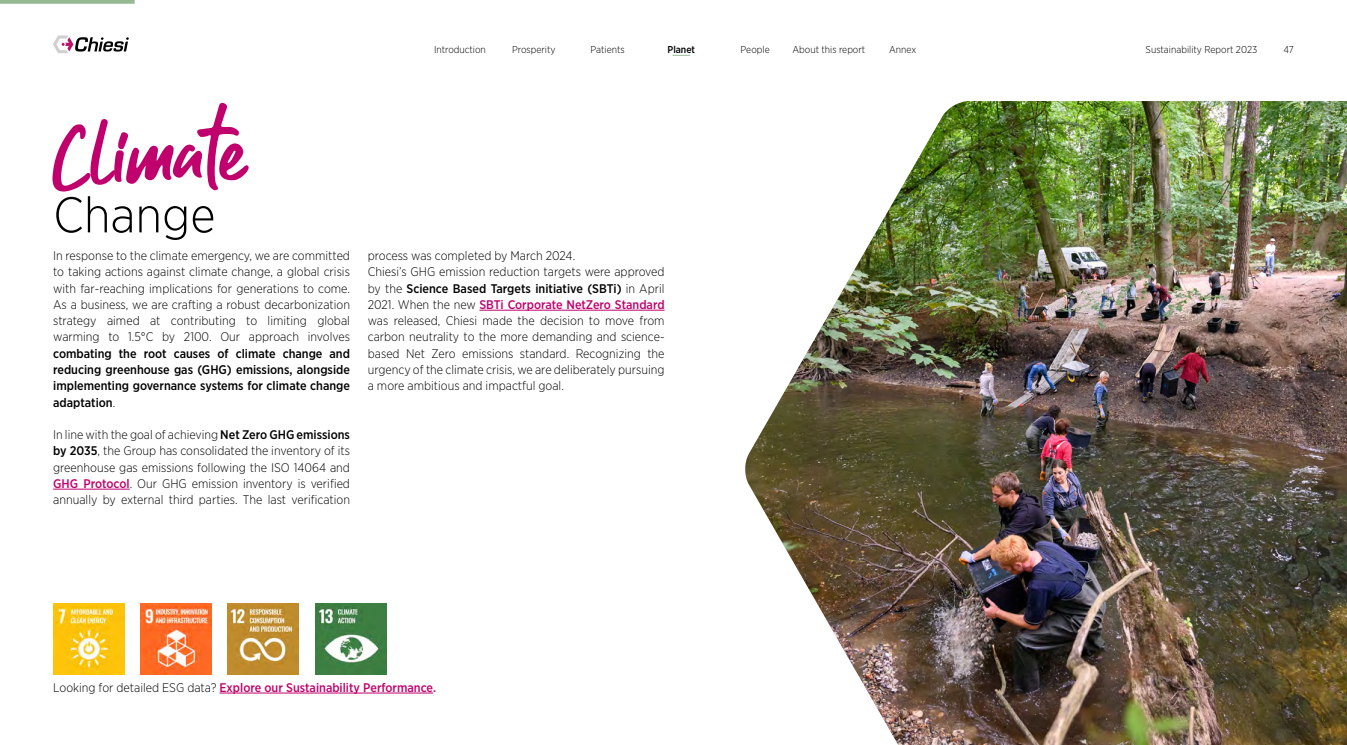
<style>
.page{position:relative;width:1347px;height:745px;background:#fff}
.page>*{position:absolute;margin:0;border:0;box-sizing:border-box;transform-origin:0 0}
.t1{font:81.25px "Guthen Bloots Basic";color:#c0006c}
.t2{font:300 50px "Gotham Narrow";color:#000}
.t3{font:300 12.5px/16.2px "Gotham Narrow";color:#000;text-align:justify}
.t4{font:500 12.5px/16.2px "Gotham Narrow";color:#000;text-align:justify}
.t5{font:500 12.5px "Gotham Narrow";color:#c0006c}
.t6{font:300 10px "Gotham Narrow";color:#000}
.t7{font:500 10px "Gotham Narrow";color:#000}
.s1{font-weight:300}
.s2{font-weight:500}
.s3{font-weight:500;color:#c0006c}
.s4{font-weight:300;color:#000}
</style>
<div class="page">
<img style="left:140px;top:603px;width:71px;height:71px">
<img style="left:228px;top:603px;width:71px;height:71px">
<img style="left:315px;top:603px;width:71px;height:71px">
<img style="left:53px;top:603px;width:71px;height:71px">
<hr style="left:53px;top:488px;width:77px;height:1px;background:#c0006c">
<hr style="left:479px;top:309px;width:185px;height:1px;background:#c0006c">
<img style="left:745px;top:101px;width:601px;height:643px">
<hr style="left:219px;top:692px;width:214px;height:1px;background:#c0006c">
<svg style="left:53px;top:35px;width:76px;height:18px"></svg>
<svg style="left:672px;top:55px;width:18px;height:1px"></svg>
<svg style="left:0;top:0;width:135px;height:4px"></svg>
<p class="t6" style="left:434px;top:44px;width:53px">Introduction</p>
<p class="t6" style="left:512px;top:44px;width:45px">Prosperity</p>
<p class="t6" style="left:590px;top:44px;width:36px">Patients</p>
<p class="t7" style="left:667px;top:43px;width:29px">Planet</p>
<p class="t6" style="left:740px;top:44px;width:31px">People</p>
<p class="t6" style="left:792px;top:44px;width:74px">About this report</p>
<p class="t6" style="left:889px;top:44px;width:29px">Annex</p>
<p class="t6" style="left:1145px;top:44px;width:113px">Sustainability Report 2023</p>
<p class="t6" style="left:1283px;top:44px;width:12px">47</p>
<h1 class="t1" style="left:53px;top:102px;width:194px">Climate</h1>
<h2 class="t2" style="left:53px;top:184px;width:164px">Change</h2>
<p class="t3" style="left:53px;top:247px;width:298px">In response to the climate emergency, we are committed to taking actions against climate change, a global crisis with far-reaching implications for generations to come.<br>As a business, we are crafting a robust decarbonization strategy aimed at contributing to limiting global warming to 1.5°C by 2100. Our approach involves</p>
<p class="t4" style="left:53px;top:345px;width:298px">combating the root causes of climate change and reducing greenhouse gas (GHG) emissions, alongside implementing governance systems for climate change adaptation<span class="s1">.</span></p>
<p class="t3" style="left:53px;top:426px;width:298px">In line with the goal of achieving <span class="s2">Net Zero GHG emissions by 2035</span>, the Group has consolidated the inventory of its greenhouse gas emissions following the ISO 14064 and <span class="s3">GHG Protocol</span>. Our GHG emission inventory is verified annually by external third parties. The last verification</p>
<p class="t3" style="left:368px;top:247px;width:298px;text-align:left">process was completed by March 2024.<br>Chiesi’s GHG emission reduction targets were approved by the <span class="s2">Science Based Targets initiative (SBTi)</span> in April 2021. When the new <span class="s3">SBTi Corporate NetZero Standard </span>was released, Chiesi made the decision to move from carbon neutrality to the more demanding and science&shy;based Net Zero emissions standard. Recognizing the urgency of the climate crisis, we are deliberately pursuing a more ambitious and impactful goal.</p>
<p class="t5" style="left:53px;top:679px;width:384px"><span class="s4">Looking for detailed ESG data?</span> Explore our Sustainability Performance.</p>
</div>
